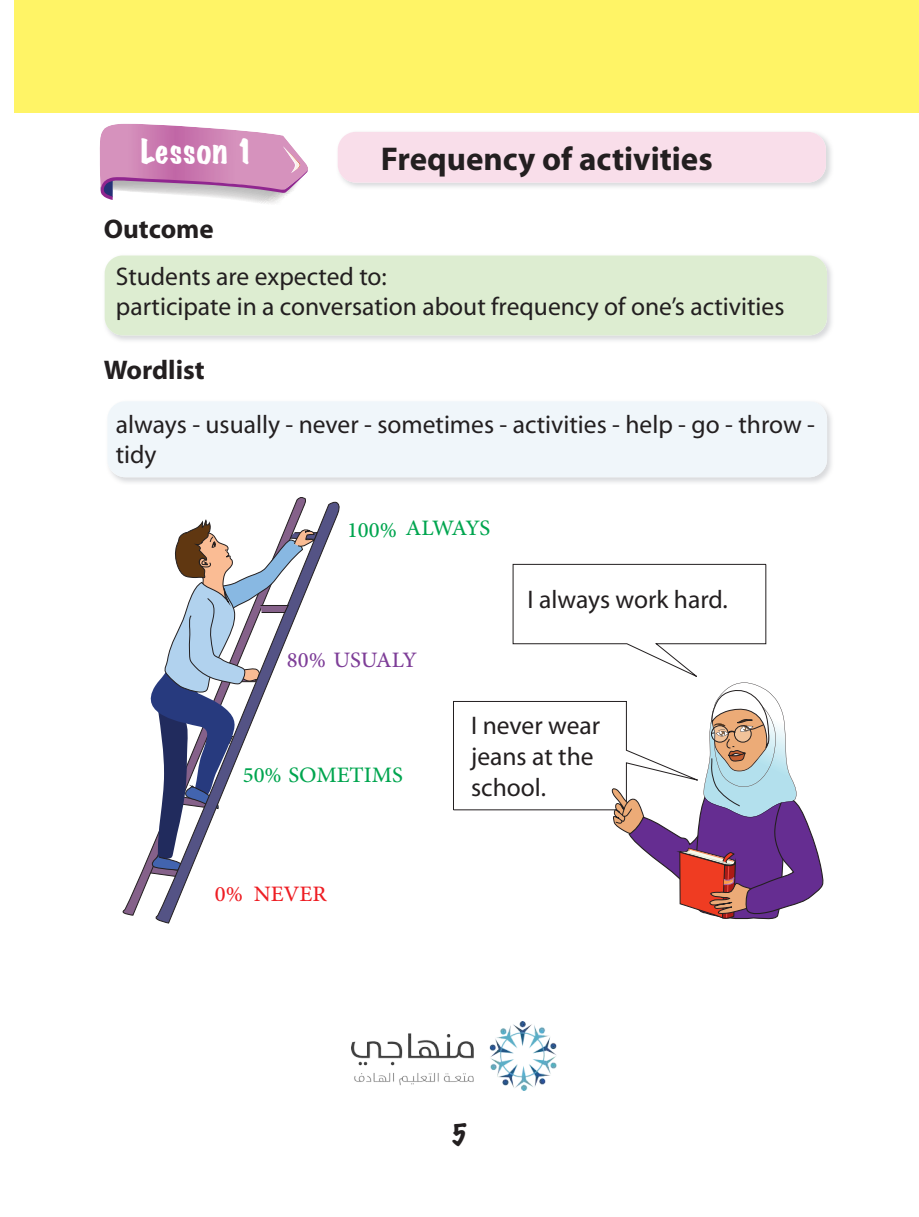
<style>
.page{position:relative;width:919px;height:1217px;background:#fff}
.page>*{position:absolute;margin:0;border:0;box-sizing:border-box;transform-origin:0 0}
.t1{font:700 33px "Myriad";color:#231f20}
.t2{font:30.9px "Adobe Arabic";color:#00a54f}
.t3{font:30.9px "Adobe Arabic";letter-spacing:-.02em;color:#00a54f}
.t4{font:30.9px "Adobe Arabic";letter-spacing:-.005em;color:#7e3e98}
.t5{font:30.9px "Adobe Arabic";color:#ee1d23}
.t6{font:expanded 30px "Marker Felt";letter-spacing:.04em;color:#fff}
.t7{font:700 27px "Myriad";color:#231f20}
.t8{font:100 27px "Marker Felt";color:#231f20}
.t9{font:25.5px/30.6px "Myriad";color:#231f20}
</style>
<div class="page">
<div style="left:15px;top:0;width:903px;height:113px;background:#fff466"></div>
<div style="left:107px;top:401px;width:720px;height:76px;background:#f0f6fa;border-radius:18px"></div>
<div style="left:105px;top:255px;width:722px;height:80px;background:#ddedd1;border-radius:18px"></div>
<svg style="left:99px;top:124px;width:209px;height:80px"></svg>
<img style="left:337px;top:132px;width:494px;height:55px">
<div style="left:338px;top:132px;width:487px;height:50px;background:#f9deea;border-radius:18px"></div>
<svg style="left:122px;top:497px;width:184px;height:419px"></svg>
<svg style="left:151px;top:501px;width:189px;height:423px"></svg>
<svg style="left:137px;top:519px;width:181px;height:357px"></svg>
<svg style="left:722px;top:182px;width:52px;height:302px"></svg>
<svg style="left:453px;top:563px;width:371px;height:357px"></svg>
<img style="left:351px;top:1021px;width:206px;height:69px">
<p class="t6" style="left:141px;top:136px;width:115px">Lesson 1</p>
<p class="t1" style="left:381px;top:146px;width:333px">Frequency of activities</p>
<p class="t7" style="left:104px;top:219px;width:111px">Outcome</p>
<p class="t9" style="left:116px;top:263px;width:670px">Students are expected to:<br>participate in a conversation about frequency of one’s activities</p>
<p class="t7" style="left:104px;top:360px;width:102px">Wordlist</p>
<p class="t9" style="left:116px;top:410px;width:700px">always - usually - never - sometimes - activities - help - go - throw - tidy</p>
<p class="t3" style="left:347px;top:506px;width:145px">100% ALWAYS</p>
<p class="t4" style="left:287px;top:637px;width:132px">80% USUALY</p>
<p class="t9" style="left:527px;top:585px;width:201px">I always work hard.</p>
<p class="t2" style="left:243px;top:753px;width:161px">50% SOMETIMS</p>
<p class="t5" style="left:215px;top:871px;width:113px">0% NEVER</p>
<p class="t9" style="left:471px;top:712px;width:130px">I never wear jeans at the school.</p>
<p class="t8" style="left:452px;top:1121px;width:17px">5</p>
</div>
